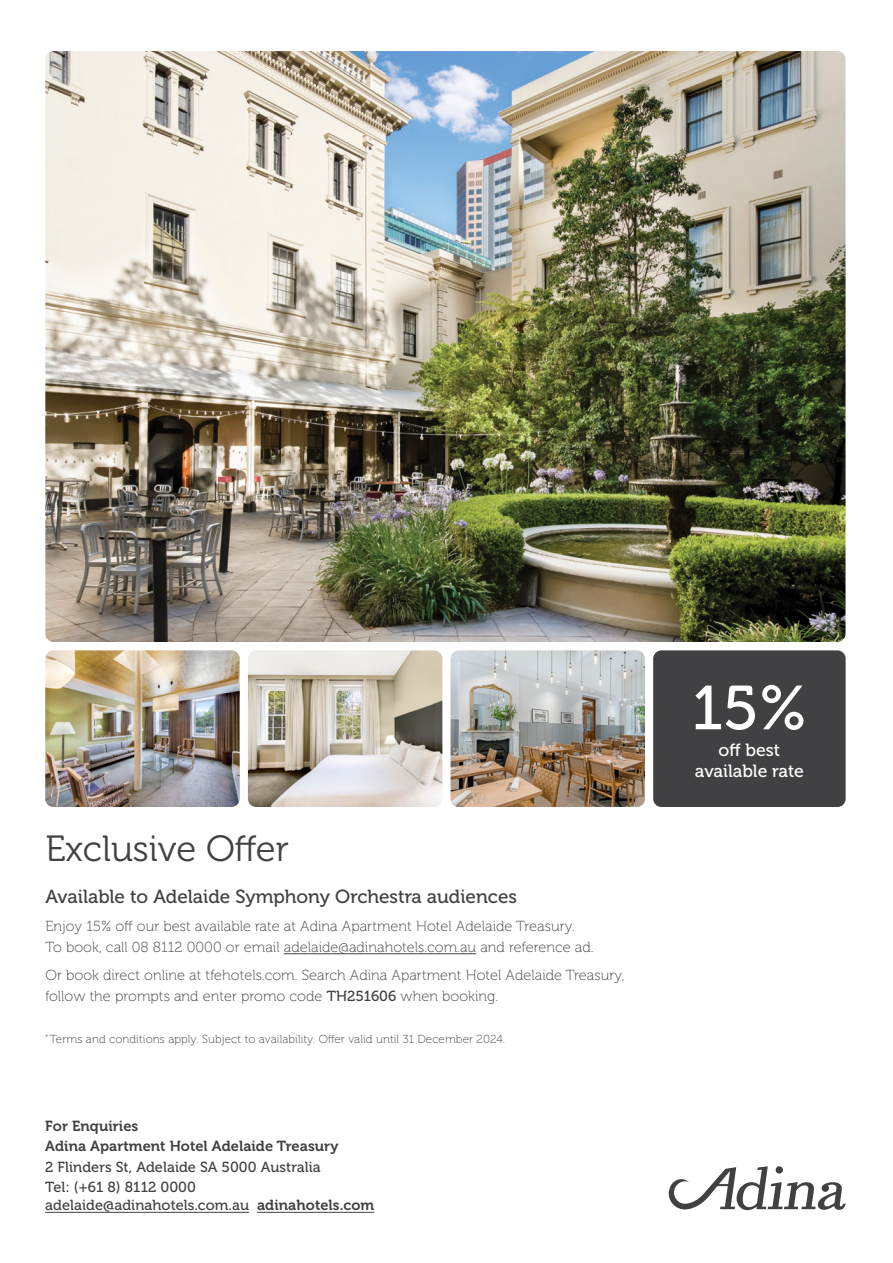
<style>
.page{position:relative;width:893px;height:1263px;background:#fff}
.page>*{position:absolute;margin:0;border:0;box-sizing:border-box;transform-origin:0 0}
.t1{font:61.95px "Museo 500";color:#fff}
.t2{font:36.3px "Museo 300";color:#414042}
.t3{font:18.9px "Museo 500";color:#414042}
.t4{font:17.7px/21.1px "Museo 500";color:#fff;text-align:center}
.t5{font:14.55px/20.4px "Museo 100";letter-spacing:.005em;color:#414042}
.t6{font:14.55px/20.2px "Museo 500";letter-spacing:.005em;color:#414042}
.t7{font:11.7px "Museo 100";letter-spacing:.01em;color:#414042}
.s1{font-family:"Museo 500"}
.s2{font-family:"Museo 700"}
</style>
<div class="page">
<img style="left:45px;top:650px;width:195px;height:157px">
<img style="left:451px;top:650px;width:194px;height:157px">
<img style="left:248px;top:650px;width:194px;height:157px">
<div style="left:653px;top:650px;width:193px;height:157px;background:#414042;border-radius:8px"></div>
<hr style="left:284px;top:953px;width:192px;height:1px;background:#414042">
<img style="left:45px;top:51px;width:800px;height:591px">
<hr style="left:45px;top:1212px;width:204px;height:1px;background:#414042">
<hr style="left:257px;top:1212px;width:117px;height:1px;background:#414042">
<svg style="left:669px;top:1166px;width:176px;height:44px"></svg>
<p class="t2" style="left:45px;top:829px;width:245px">Exclusive Offer</p>
<p class="t3" style="left:45px;top:886px;width:473px">Available to Adelaide Symphony Orchestra audiences</p>
<p class="t5" style="left:45px;top:916px;width:550px">Enjoy 15% off our best available rate at Adina Apartment Hotel Adelaide Treasury.<br>To book, call 08 8112 0000 or email adelaide@adinahotels.com.au and reference ad.</p>
<p class="t5" style="left:45px;top:965px;width:581px">Or book direct online at tfehotels.com. Search Adina Apartment Hotel Adelaide Treasury, follow the prompts and enter promo code <span class="s1">TH251606</span> when booking.</p>
<p class="t7" style="left:45px;top:1033px;width:461px"><sup>*</sup> Terms and conditions apply. Subject to availability. Offer valid until 31 December 2024.</p>
<p class="t6" style="left:45px;top:1116px;width:295px"><span class="s2">For Enquiries<br>Adina Apartment Hotel Adelaide Treasury<br></span>2 Flinders St, Adelaide SA 5000 Australia<br>Tel: (+61 8) 8112 0000</p>
<p class="t6" style="left:45px;top:1195px;width:330px">adelaide@adinahotels.com.au <span class="s2">adinahotels.com</span></p>
<p class="t1" style="left:692px;top:674px;width:117px">15%</p>
<p class="t4" style="left:695px;top:740px;width:111px">off best available rate</p>
</div>
